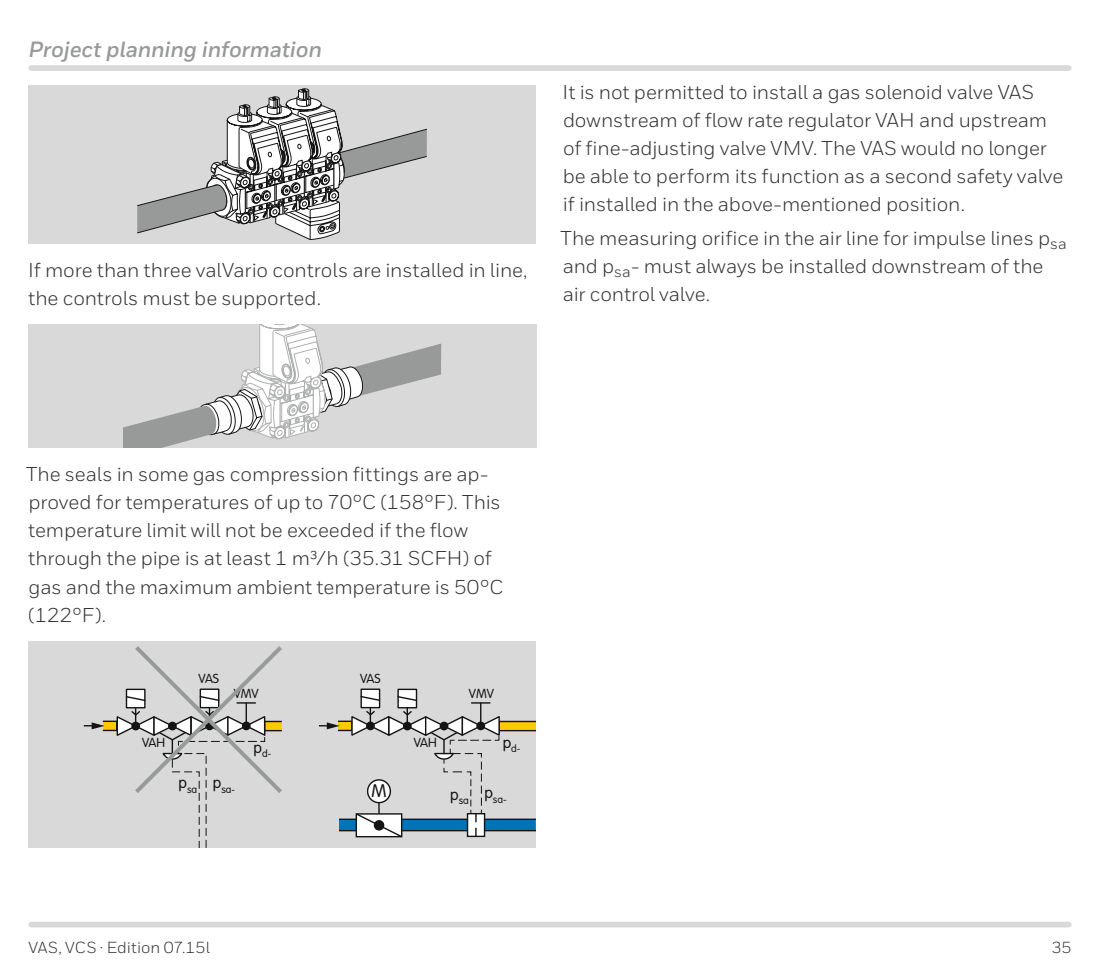
<style>
.page{position:relative;width:1100px;height:970px;background:#fff}
.page>*{position:absolute;margin:0;border:0;box-sizing:border-box;transform-origin:0 0}
.t1{font:italic 700 22px "Honeywell Sans";letter-spacing:-.01em;color:#989999}
.t2{font:20px/28px "Honeywell Sans";letter-spacing:-.005em;color:#313130}
.t3{font:300 18px "VAG Rounded Std";color:#141414}
.t4{font:16px "Honeywell Sans";letter-spacing:.005em;color:#313130}
.t5{font:300 13px "VAG Rounded Std";color:#141414}
.t6{font:300 10px "VAG Rounded Std";color:#141414}
</style>
<div class="page">
<div style="left:31px;top:921px;width:1038px;height:6px;background:#d9d9da"></div>
<div style="left:31px;top:65px;width:1038px;height:6px;background:#d9d9da"></div>
<div style="left:28px;top:85px;width:508px;height:158px;background:#d9d9da"></div>
<svg style="left:137px;top:88px;width:290px;height:152px"></svg>
<div style="left:28px;top:324px;width:509px;height:124px;background:#d9d9da"></div>
<svg style="left:123px;top:324px;width:318px;height:124px"></svg>
<div style="left:28px;top:641px;width:508px;height:206px;background:#d9d9da"></div>
<div style="left:361px;top:689px;width:19px;height:18px;background:#fff"></div>
<div style="left:360px;top:688px;width:20px;height:20px;border:1px solid #141414"></div>
<div style="left:102px;top:720px;width:15px;height:11px;background:#fdc900;border:1px solid #141414"></div>
<svg style="left:84px;top:722px;width:21px;height:7px"></svg>
<svg style="left:399px;top:690px;width:16px;height:5px"></svg>
<div style="left:397px;top:688px;width:20px;height:20px;border:1px solid #141414"></div>
<svg style="left:319px;top:695px;width:217px;height:143px"></svg>
<svg style="left:115px;top:646px;width:167px;height:201px"></svg>
<p class="t1" style="left:28px;top:36px;width:295px">Project planning information</p>
<p class="t2" style="left:28px;top:256px;width:501px">If more than three valVario controls are installed in line, the controls must be supported.</p>
<p class="t2" style="left:563px;top:78px;width:502px">It is not permitted to install a gas solenoid valve VAS downstream of flow rate regulator VAH and upstream of fine-adjusting valve VMV. The VAS would no longer be able to perform its function as a second safety valve if installed in the above-mentioned position.</p>
<p class="t2" style="left:560px;top:224px;width:508px">The measuring orifice in the air line for impulse lines p<sub>sa </sub>and p<sub>sa</sub>- must always be installed downstream of the air control valve.</p>
<p class="t2" style="left:26px;top:460px;width:479px">The seals in some gas compression fittings are ap&shy;proved for temperatures of up to 70°C (158°F). This temperature limit will not be exceeded if the flow through the pipe is at least 1 m³/h (35.31 SCFH) of gas and the maximum ambient temperature is 50°C (122°F).</p>
<p class="t5" style="left:199px;top:671px;width:22px">VAS</p>
<p class="t5" style="left:360px;top:671px;width:22px">VAS</p>
<p class="t5" style="left:234px;top:686px;width:27px">VMV</p>
<p class="t5" style="left:142px;top:734px;width:24px">VAH</p>
<p class="t6" style="left:179px;top:783px;width:58px"><sup>p</sup>sa <sup>p</sup>sa-</p>
<p class="t6" style="left:254px;top:747px;width:19px"><sup>p</sup>d-</p>
<p class="t3" style="left:371px;top:780px;width:17px">M</p>
<p class="t5" style="left:469px;top:686px;width:27px">VMV</p>
<p class="t5" style="left:414px;top:734px;width:24px">VAH</p>
<p class="t6" style="left:503px;top:743px;width:19px"><sup>p</sup>d-</p>
<p class="t6" style="left:450px;top:793px;width:58px"><sup>p</sup>sa <sup>p</sup>sa-</p>
<p class="t4" style="left:28px;top:937px;width:183px">VAS, VCS · Edition 07.15l</p>
<p class="t4" style="left:1051px;top:937px;width:22px">35</p>
</div>
